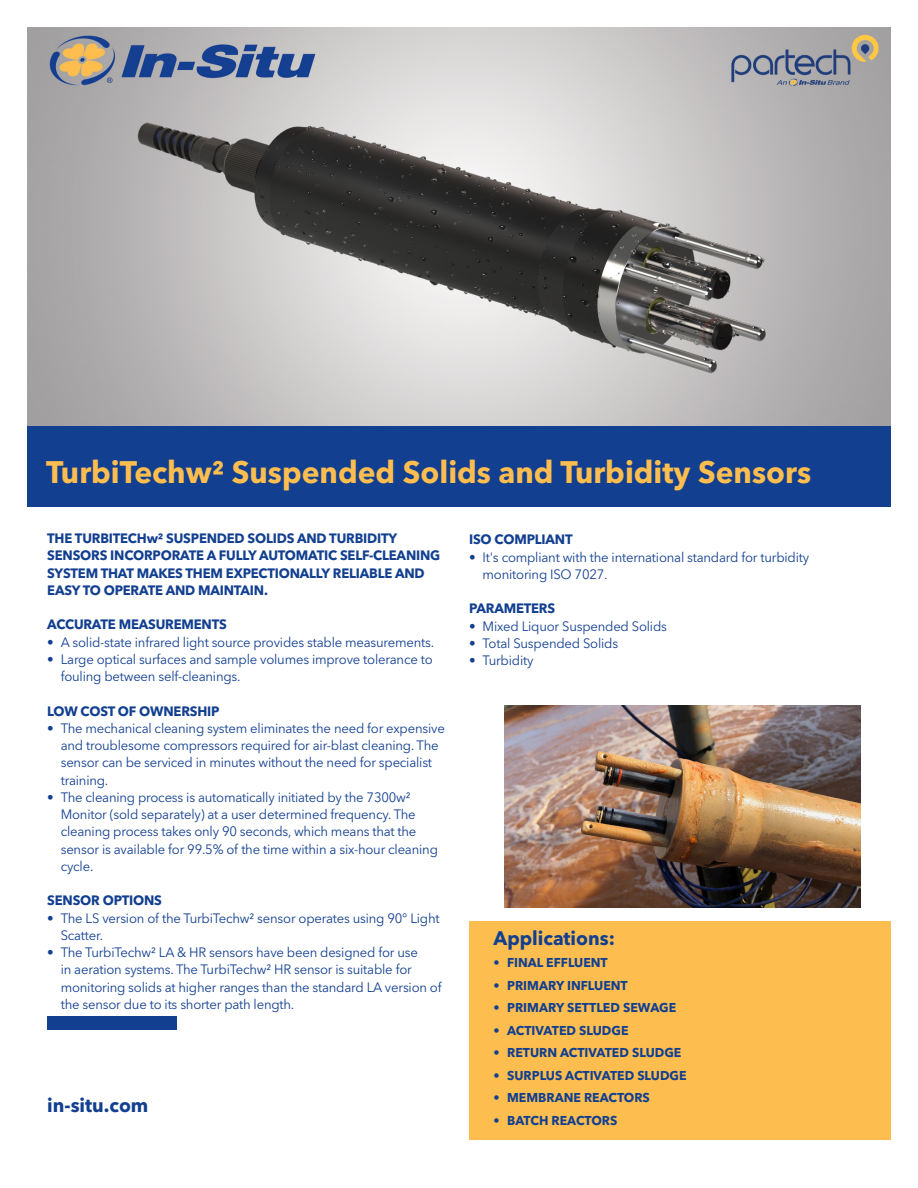
<style>
.page{position:relative;width:918px;height:1188px;background:#fff}
.page>*{position:absolute;margin:0;border:0;box-sizing:border-box;transform-origin:0 0}
.Yellow_Title{font:700 30.9px "Avenir Next LT Pro";color:#fdbe4f}
.t1{font:700 19.5px "Avenir Next LT Pro";color:#123f90}
.t2{font:13.5px/17.2px "Avenir Next LT Pro";letter-spacing:-.015em;color:#123f90}
.Body_Subhead_Caps{font:700 13.5px/17.2px "Avenir Next LT Pro";letter-spacing:-.015em;color:#123f90}
.Body_Bullets{font:700 13.5px "Avenir Next LT Pro";letter-spacing:-.015em;color:#123f90}
.t3{font:700 12.75px "Avenir Next LT Pro";color:#123f90}
</style>
<div class="page">
<div style="left:47px;top:1016px;width:130px;height:14px;background:#123f90"></div>
<img style="left:27px;top:27px;width:864px;height:399px">
<div style="left:469px;top:921px;width:422px;height:218px;background:#fdbe4f"></div>
<div style="left:27px;top:426px;width:864px;height:81px;background:#123f90"></div>
<img style="left:116px;top:27px;width:686px;height:399px">
<img style="left:504px;top:706px;width:356px;height:202px">
<p class="Yellow_Title" style="left:46px;top:453px;width:766px">TurbiTechw² Suspended Solids and Turbidity Sensors</p>
<p class="Body_Subhead_Caps" style="left:47px;top:530px;width:395px">THE TURBITECHw² SUSPENDED SOLIDS AND TURBIDITY SENSORS INCORPORATE A FULLY AUTOMATIC SELF-CLEANING SYSTEM THAT MAKES THEM EXPECTIONALLY RELIABLE AND EASY TO OPERATE AND MAINTAIN.</p>
<p class="Body_Bullets" style="left:47px;top:616px;width:181px">ACCURATE MEASUREMENTS</p>
<p class="t2" style="left:47px;top:633px;width:388px">• A solid-state infrared light source provides stable measurements.</p>
<p class="t2" style="left:61px;top:651px;width:373px;text-indent:-14px">• Large optical surfaces and sample volumes improve tolerance to fouling between self-cleanings.</p>
<p class="Body_Bullets" style="left:47px;top:703px;width:174px">LOW COST OF OWNERSHIP</p>
<p class="t2" style="left:61px;top:720px;width:386px;text-indent:-14px">• The mechanical cleaning system eliminates the need for expensive and troublesome compressors required for air-blast cleaning. The sensor can be serviced in minutes without the need for specialist training.</p>
<p class="t2" style="left:61px;top:789px;width:379px;text-indent:-14px">• The cleaning process is automatically initiated by the 7300w²<br>Monitor (sold separately) at a user determined frequency. The cleaning process takes only 90 seconds, which means that the sensor is available for 99.5% of the time within a six-hour cleaning cycle.</p>
<p class="Body_Bullets" style="left:47px;top:892px;width:116px">SENSOR OPTIONS</p>
<p class="t2" style="left:61px;top:909px;width:380px;text-indent:-14px">• The LS version of the TurbiTechw² sensor operates using 90° Light<br>Scatter.</p>
<p class="t2" style="left:61px;top:944px;width:382px;text-indent:-14px">• The TurbiTechw² LA &amp; HR sensors have been designed for use<br>in aeration systems. The TurbiTechw² HR sensor is suitable for monitoring solids at higher ranges than the standard LA version of the sensor due to its shorter path length.</p>
<h2 class="t1" style="left:47px;top:1093px;width:103px">in-situ.com</h2>
<p class="Body_Bullets" style="left:469px;top:531px;width:105px">ISO COMPLIANT</p>
<p class="t2" style="left:483px;top:548px;width:328px;text-indent:-14px">• It's compliant with the international standard for turbidity monitoring ISO 7027.</p>
<p class="Body_Bullets" style="left:469px;top:600px;width:88px">PARAMETERS</p>
<p class="t2" style="left:469px;top:617px;width:199px">• Mixed Liquor Suspended Solids</p>
<p class="t2" style="left:469px;top:634px;width:151px">• Total Suspended Solids</p>
<p class="t2" style="left:469px;top:652px;width:66px">• Turbidity</p>
<p class="t1" style="left:494px;top:926px;width:123px">Applications:</p>
<p class="t3" style="left:494px;top:955px;width:116px">• FINAL EFFLUENT</p>
<p class="t3" style="left:494px;top:977px;width:136px">• PRIMARY INFLUENT</p>
<p class="t3" style="left:494px;top:1000px;width:184px">• PRIMARY SETTLED SEWAGE</p>
<p class="t3" style="left:494px;top:1022px;width:136px">• ACTIVATED SLUDGE</p>
<p class="t3" style="left:494px;top:1045px;width:189px">• RETURN ACTIVATED SLUDGE</p>
<p class="t3" style="left:494px;top:1067px;width:194px">• SURPLUS ACTIVATED SLUDGE</p>
<p class="t3" style="left:494px;top:1090px;width:158px">• MEMBRANE REACTORS</p>
<p class="t3" style="left:494px;top:1112px;width:125px">• BATCH REACTORS</p>
</div>
